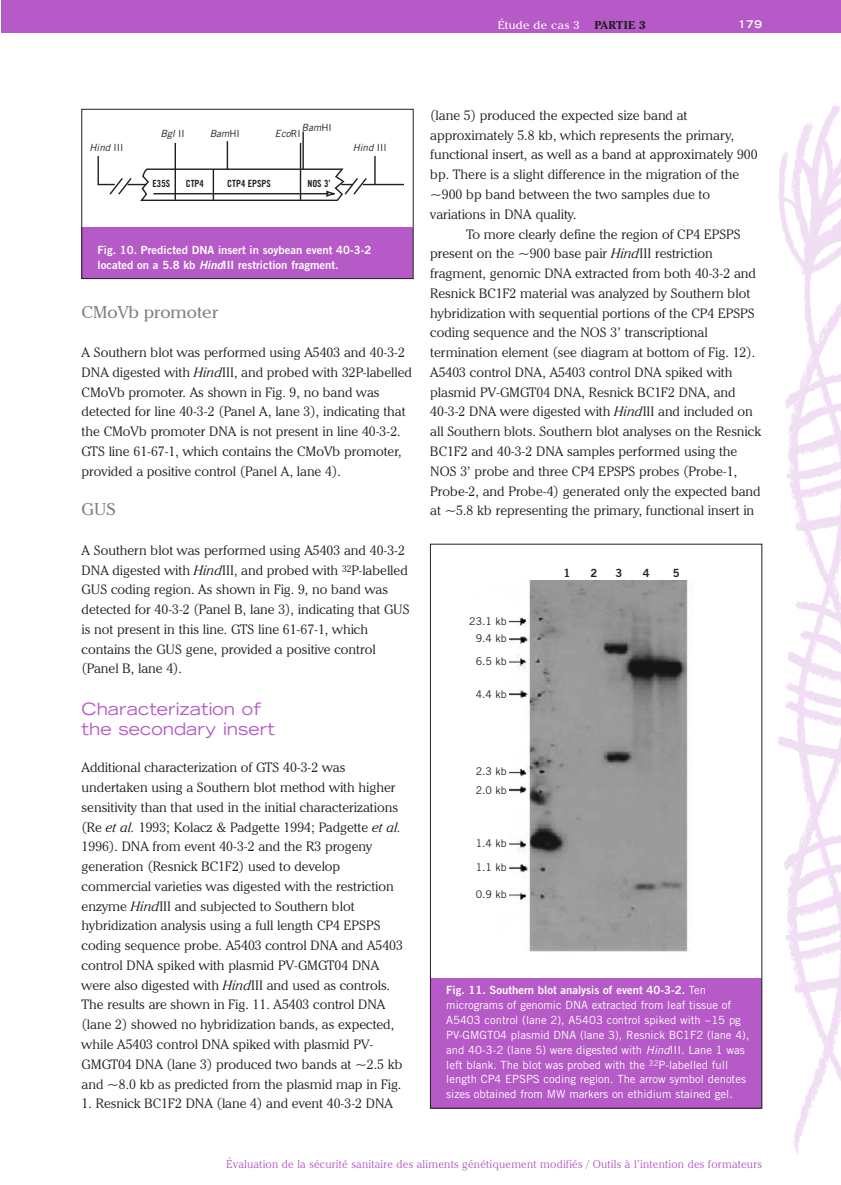
<style>
.page{position:relative;width:841px;height:1185px;background:#fff}
.page>*{position:absolute;margin:0;border:0;box-sizing:border-box;transform-origin:0 0}
.t1{font:expanded 16.95px/19.8px "Trade Gothic LH";color:#b55ac6}
.t2{font:16.95px "Cheltenham IT Cby BT";color:#808285;scale:1.04 1}
.t3{font:300 13.35px/19.8px "Cheltenham IT Cby BT";color:#231f20;scale:1.04 1}
.t4{font:11.25px/14.9px "Trade Gothic";color:#fff}
.t5{font:11.25px/14.9px "Trade Gothic Bold Two";color:#fff}
.t6{font:300 11.25px "Cheltenham IT Cby BT";letter-spacing:.025em;color:#b55ac6}
.t7{font:11.25px "Cheltenham IT Cby BT";letter-spacing:.025em;color:#fff;scale:1.04 1}
.t8{font:700 11.25px "Cheltenham IT Cby BT";letter-spacing:.03em;color:#231f20;scale:1.04 1}
.t9{font:11.25px "Trade Gothic Bold Two";color:#231f20}
.t10{font:10.65px/17.7px "Trade Gothic";color:#231f20;text-align:right}
.t11{font:700 expanded 10.65px "Trade Gothic LH";color:#fff}
.t12{font:italic 9.9px "Trade Gothic";color:#231f20}
.t13{font:9.9px "Trade Gothic Bold Cond Twenty";color:#231f20}
.s1{font-style:normal}
.s2{font-style:italic}
.s3{font-family:"Trade Gothic"}
</style>
<div class="page">
<div style="left:2px;top:0;width:838px;height:32px;background:#b55ac6"></div>
<img style="left:778px;top:105px;width:62px;height:475px">
<img style="left:778px;top:580px;width:62px;height:232px">
<img style="left:783px;top:812px;width:57px;height:343px">
<img style="left:509px;top:580px;width:179px;height:372px">
<div style="left:430px;top:977px;width:331px;height:130px;background:#b55ac6"></div>
<div style="left:82px;top:227px;width:331px;height:52px;background:#b55ac6"></div>
<div style="left:82px;top:109px;width:331px;height:170px;border:1px solid #231f20"></div>
<div style="left:351px;top:144px;width:61px;height:10px;background:#fff"></div>
<hr style="left:97px;top:156px;width:2px;height:29px;background:#231f20">
<svg style="left:374px;top:156px;width:1px;height:28px"></svg>
<hr style="left:302px;top:131px;width:2px;height:38px;background:#231f20">
<hr style="left:362px;top:184px;width:42px;height:1px;background:#231f20">
<svg style="left:98px;top:141px;width:270px;height:60px"></svg>
<p class="t7" style="left:498px;top:21px;width:80px">Étude de cas 3</p>
<p class="t8" style="left:594px;top:20px;width:51px">PARTIE 3</p>
<p class="t11" style="left:738px;top:20px;width:25px">179</p>
<p class="t12" style="left:160px;top:130px;width:26px">Bgl <span class="s1">I I</span></p>
<p class="t12" style="left:210px;top:130px;width:32px">Bam<span class="s1">H I</span></p>
<p class="t12" style="left:301px;top:124px;width:32px">Bam<span class="s1">H I</span></p>
<p class="t12" style="left:275px;top:130px;width:27px">Eco<span class="s1">R I</span></p>
<p class="t12" style="left:89px;top:144px;width:36px">Hind <span class="s1">I I I</span></p>
<p class="t12" style="left:353px;top:144px;width:36px">Hind <span class="s1">I I I</span></p>
<p class="t13" style="left:152px;top:180px;width:19px">E35S</p>
<p class="t13" style="left:186px;top:180px;width:20px">CTP4</p>
<p class="t13" style="left:227px;top:180px;width:45px">CTP4 EPSPS</p>
<p class="t13" style="left:307px;top:180px;width:25px">NOS 3’</p>
<p class="t5" style="left:98px;top:243px;width:275px">Fig. 10. Predicted DNA insert in soybean event 40-3-2 located on a 5.8 kb <span class="s2">Hind</span>III restriction fragment.</p>
<p class="t2" style="left:82px;top:305px;width:133px">CMoVb promoter</p>
<p class="t3" style="left:82px;top:343px;width:319px">A Southern blot was performed using A5403 and 40-3-2<br>DNA digested with <span class="s2">Hind</span>III, and probed with 32P-labelled CMoVb promoter. As shown in Fig. 9, no band was detected for line 40-3-2 (Panel A, lane 3), indicating that the CMoVb promoter DNA is not present in line 40-3-2.<br>GTS line 61-67-1, which contains the CMoVb promoter, provided a positive control (Panel A, lane 4).</p>
<p class="t2" style="left:82px;top:503px;width:35px">GUS</p>
<p class="t3" style="left:82px;top:541px;width:317px">A Southern blot was performed using A5403 and 40-3-2<br>DNA digested with <span class="s2">Hind</span>III, and probed with <sup>32</sup>P-labelled GUS coding region. As shown in Fig. 9, no band was detected for 40-3-2 (Panel B, lane 3), indicating that GUS is not present in this line. GTS line 61-67-1, which contains the GUS gene, provided a positive control (Panel B, lane 4).</p>
<p class="t1" style="left:82px;top:700px;width:195px">Characterization of the secondary insert</p>
<p class="t3" style="left:82px;top:758px;width:310px">Additional characterization of GTS 40-3-2 was undertaken using a Southern blot method with higher sensitivity than that used in the initial characterizations (Re <span class="s2">et al.</span> 1993; Kolacz &amp; Padgette 1994; Padgette <span class="s2">et al.<br></span>1996). DNA from event 40-3-2 and the R3 progeny generation (Resnick BC1F2) used to develop commercial varieties was digested with the restriction enzyme <span class="s2">Hind</span>III and subjected to Southern blot hybridization analysis using a full length CP4 EPSPS coding sequence probe. A5403 control DNA and A5403 control DNA spiked with plasmid PV-GMGT04 DNA were also digested with <span class="s2">Hind</span>III and used as controls.<br>The results are shown in Fig. 11. A5403 control DNA (lane 2) showed no hybridization bands, as expected, while A5403 control DNA spiked with plasmid PV-GMGT04 DNA (lane 3) produced two bands at ~2.5 kb and ~8.0 kb as predicted from the plasmid map in Fig.</p>
<p class="t3" style="left:82px;top:1094px;width:301px">1. Resnick BC1F2 DNA (lane 4) and event 40-3-2 DNA</p>
<p class="t3" style="left:430px;top:106px;width:316px">(lane 5) produced the expected size band at approximately 5.8 kb, which represents the primary, functional insert, as well as a band at approximately 900 bp. There is a slight difference in the migration of the ~900 bp band between the two samples due to variations in DNA quality.</p>
<p class="t3" style="left:430px;top:225px;width:320px;text-indent:36px">To more clearly define the region of CP4 EPSPS present on the ~900 base pair <span class="s2">Hind</span>III restriction fragment, genomic DNA extracted from both 40-3-2 and Resnick BC1F2 material was analyzed by Southern blot hybridization with sequential portions of the CP4 EPSPS coding sequence and the NOS 3’ transcriptional termination element (see diagram at bottom of Fig. 12).<br>A5403 control DNA, A5403 control DNA spiked with plasmid PV-GMGT04 DNA, Resnick BC1F2 DNA, and 40-3-2 DNA were digested with <span class="s2">Hind</span>III and included on all Southern blots. Southern blot analyses on the Resnick BC1F2 and 40-3-2 DNA samples performed using the NOS 3’ probe and three CP4 EPSPS probes (Probe-1, Probe-2, and Probe-4) generated only the expected band at ~5.8 kb representing the primary, functional insert in</p>
<p class="t10" style="left:469px;top:613px;width:39px">23.1 kb<br>9.4 kb</p>
<p class="t10" style="left:475px;top:653px;width:32px">6.5 kb</p>
<p class="t10" style="left:475px;top:685px;width:32px">4.4 kb</p>
<p class="t10" style="left:475px;top:763px;width:32px;line-height:18.3px;text-align:left">2.3 kb<br>2.0 kb</p>
<p class="t10" style="left:475px;top:835px;width:32px">1.4 kb</p>
<p class="t10" style="left:475px;top:859px;width:32px">1.1 kb</p>
<p class="t10" style="left:475px;top:886px;width:32px">0.9 kb</p>
<p class="t9" style="left:563px;top:569px;width:8px">1</p>
<p class="t9" style="left:590px;top:569px;width:8px">2</p>
<p class="t9" style="left:615px;top:569px;width:8px">3</p>
<p class="t9" style="left:642px;top:569px;width:8px">4</p>
<p class="t9" style="left:672px;top:569px;width:8px">5</p>
<p class="t5" style="left:446px;top:983px;width:261px">Fig. 11. Southern blot analysis of event 40-3-2. <span class="s3">Ten</span></p>
<p class="t4" style="left:446px;top:998px;width:305px">micrograms of genomic DNA extracted from leaf tissue of A5403 control (lane 2), A5403 control spiked with ~15 pg PV-GMGT04 plasmid DNA (lane 3), Resnick BC1F2 (lane 4), and 40-3-2 (lane 5) were digested with <span class="s2">Hind</span>III. Lane 1 was left blank. The blot was probed with the <sup>32</sup>P-labelled full length CP4 EPSPS coding region. The arrow symbol denotes sizes obtained from MW markers on ethidium stained gel.</p>
<p class="t6" style="left:226px;top:1159px;width:537px">Évaluation de la sécurité sanitaire des aliments génétiquement modifiés / Outils à l’intention des formateurs</p>
</div>
